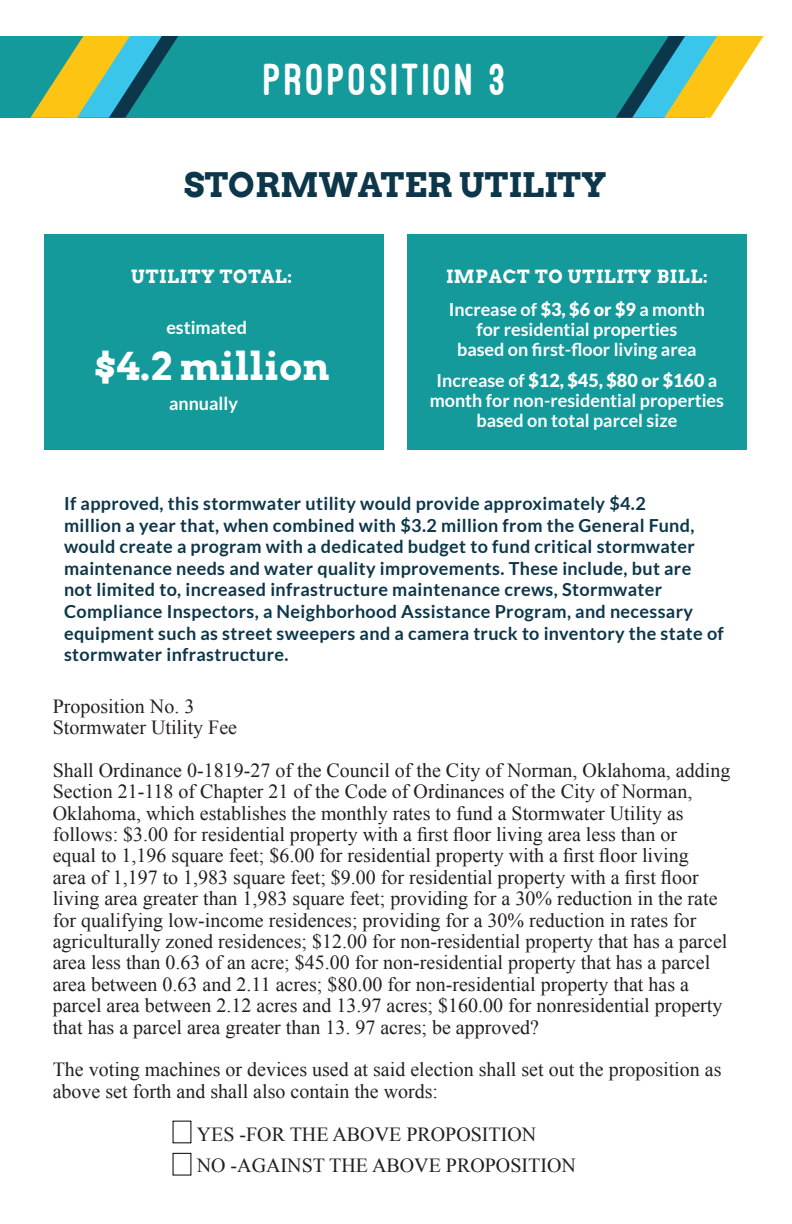
<style>
.page{position:relative;width:792px;height:1224px;background:#fff}
.page>*{position:absolute;margin:0;border:0;box-sizing:border-box;transform-origin:0 0}
.t1{font:800 46.4px "Ostrich Sans";letter-spacing:.06em;color:#fff}
.t2{font:700 38.4px "Arvo";color:#fff}
.t3{font:700 33.8px "Arvo";color:#0c3649}
.t4{font:20px/21.4px "Times New Roman";color:#231f20}
.t5{font:700 18.2px "Arvo";letter-spacing:.04em;color:#fff}
.t6{font:700 18px/21.6px "Lato";letter-spacing:.02em;color:#0c3649}
.t7{font:700 18px/20.2px "Lato";color:#fff;text-align:center}
.s1{font-weight:900}
</style>
<div class="page">
<div style="left:45px;top:234px;width:339px;height:215px;background:#149a9b"></div>
<div style="left:407px;top:234px;width:340px;height:215px;background:#149a9b"></div>
<div style="left:0;top:36px;width:704px;height:82px;background:#149a9b"></div>
<svg style="left:30px;top:36px;width:148px;height:82px"></svg>
<svg style="left:616px;top:36px;width:148px;height:82px"></svg>
<p class="t1" style="left:264px;top:55px;width:244px">PROPOSITION 3</p>
<p class="t3" style="left:184px;top:163px;width:424px">STORMWATER UTILITY</p>
<p class="t5" style="left:131px;top:265px;width:163px">UTILITY TOTAL:</p>
<p class="t5" style="left:446px;top:265px;width:263px">IMPACT TO UTILITY BILL:</p>
<p class="t7" style="left:166px;top:317px;width:82px">estimated</p>
<p class="t2" style="left:94px;top:342px;width:238px">$4.2 million</p>
<p class="t7" style="left:169px;top:393px;width:70px">annually</p>
<p class="t7" style="left:449px;top:299px;width:258px">Increase of <span class="s1">$3, $6 or $9</span> a month for residential properties<br>based on first-floor living area</p>
<p class="t7" style="left:430px;top:370px;width:296px">Increase of <span class="s1">$12, $45, $80 or $160</span> a month for non-residential properties based on total parcel size</p>
<p class="t6" style="left:64px;top:492px;width:661px">If approved, this stormwater utility would provide approximately $4.2<br>million a year that, when combined with $3.2 million from the General Fund, would create a program with a dedicated budget to fund critical stormwater maintenance needs and water quality improvements. These include, but are<br>not limited to, increased infrastructure maintenance crews, Stormwater Compliance Inspectors, a Neighborhood Assistance Program, and necessary equipment such as street sweepers and a camera truck to inventory the state of stormwater infrastructure.</p>
<p class="t4" style="left:53px;top:695px;width:143px">Proposition No. 3</p>
<p class="t4" style="left:53px;top:716px;width:186px">Stormwater Utility Fee</p>
<p class="t4" style="left:53px;top:759px;width:679px">Shall Ordinance 0-1819-27 of the Council of the City of Norman, Oklahoma, adding Section 21-118 of Chapter 21 of the Code of Ordinances of the City of Norman, Oklahoma, which establishes the monthly rates to fund a Stormwater Utility as follows: $3.00 for residential property with a first floor living area less than or<br>equal to 1,196 square feet; $6.00 for residential property with a first floor living<br>area of 1,197 to 1,983 square feet; $9.00 for residential property with a first floor living area greater than 1,983 square feet; providing for a 30% reduction in the rate for qualifying low-income residences; providing for a 30% reduction in rates for agriculturally zoned residences; $12.00 for non-residential property that has a parcel area less than 0.63 of an acre; $45.00 for non-residential property that has a parcel area between 0.63 and 2.11 acres; $80.00 for non-residential property that has a parcel area between 2.12 acres and 13.97 acres; $160.00 for nonresidential property that has a parcel area greater than 13. 97 acres; be approved?</p>
<p class="t4" style="left:53px;top:1059px;width:670px">The voting machines or devices used at said election shall set out the proposition as above set forth and shall also contain the words:</p>
<p class="t4" style="left:197px;top:1123px;width:341px">YES -FOR THE ABOVE PROPOSITION</p>
<p class="t4" style="left:197px;top:1155px;width:381px">NO -AGAINST THE ABOVE PROPOSITION</p>
</div>
